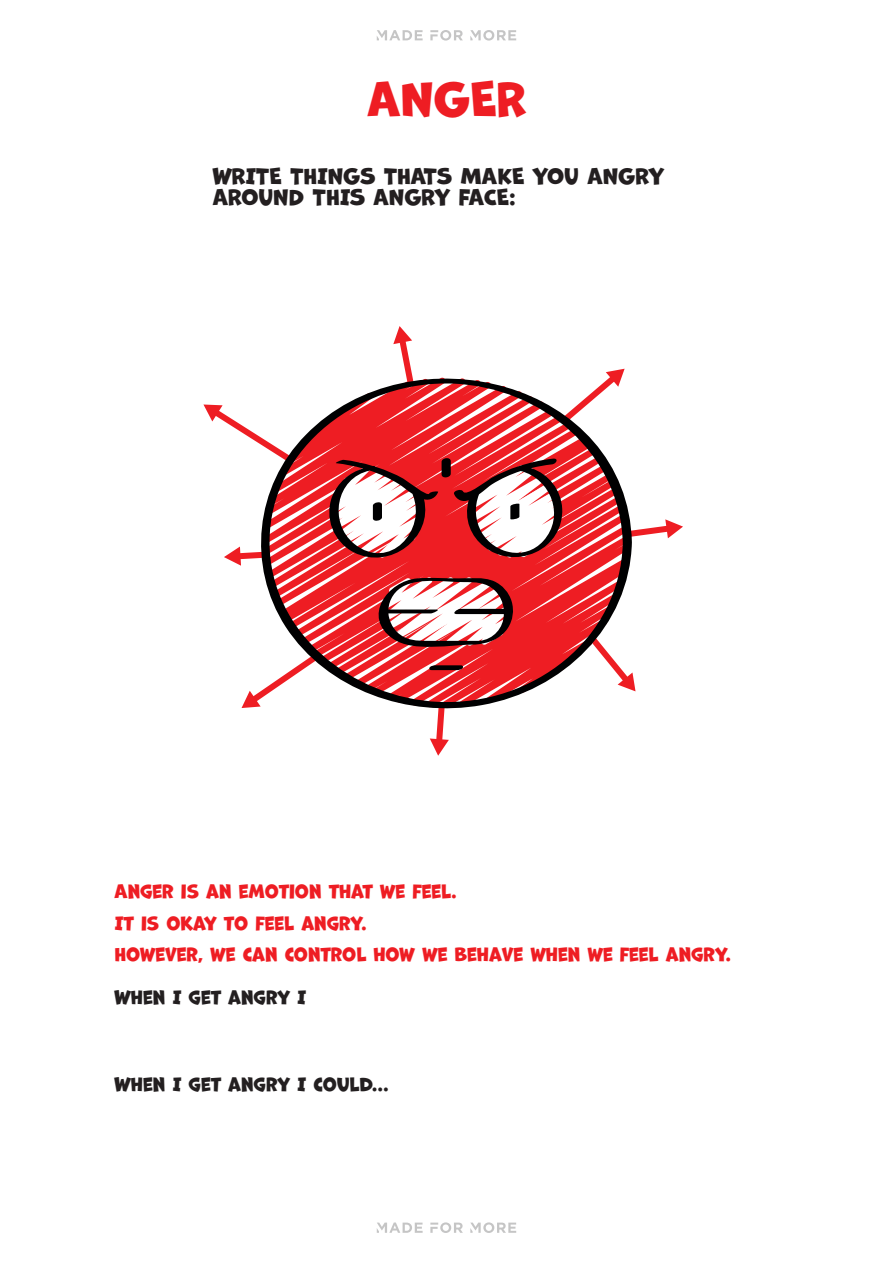
<style>
.page{position:relative;width:893px;height:1263px;background:#fff}
.page>*{position:absolute;margin:0;border:0;box-sizing:border-box;transform-origin:0 0}
.t1{font:45px "Marvin";color:#ee1d23}
.t2{font:21px/21px "Marvin";color:#231f20}
.t3{font:18px/31.5px "Marvin";color:#ee1d23}
.t4{font:18px "Marvin";color:#231f20}
</style>
<div class="page">
<svg style="left:203px;top:326px;width:480px;height:430px"></svg>
<svg style="left:430px;top:30px;width:33px;height:11px"></svg>
<svg style="left:377px;top:30px;width:46px;height:10px"></svg>
<svg style="left:470px;top:30px;width:46px;height:11px"></svg>
<svg style="left:430px;top:1222px;width:33px;height:11px"></svg>
<svg style="left:377px;top:1222px;width:46px;height:11px"></svg>
<svg style="left:470px;top:1222px;width:46px;height:11px"></svg>
<h1 class="t1" style="left:368px;top:74px;width:159px">ANGER</h1>
<p class="t2" style="left:213px;top:166px;width:453px">WRITE THINGS THATS MAKE YOU ANGRY<br>AROUND THIS ANGRY FACE:</p>
<p class="t3" style="left:115px;top:876px;width:618px">ANGER IS AN EMOTION THAT WE FEEL.<br>IT IS OKAY TO FEEL ANGRY.<br>HOWEVER, WE CAN CONTROL HOW WE BEHAVE WHEN WE FEEL ANGRY.</p>
<p class="t4" style="left:115px;top:988px;width:193px">WHEN I GET ANGRY I</p>
<p class="t4" style="left:115px;top:1074px;width:276px">WHEN I GET ANGRY I COULD...</p>
</div>
